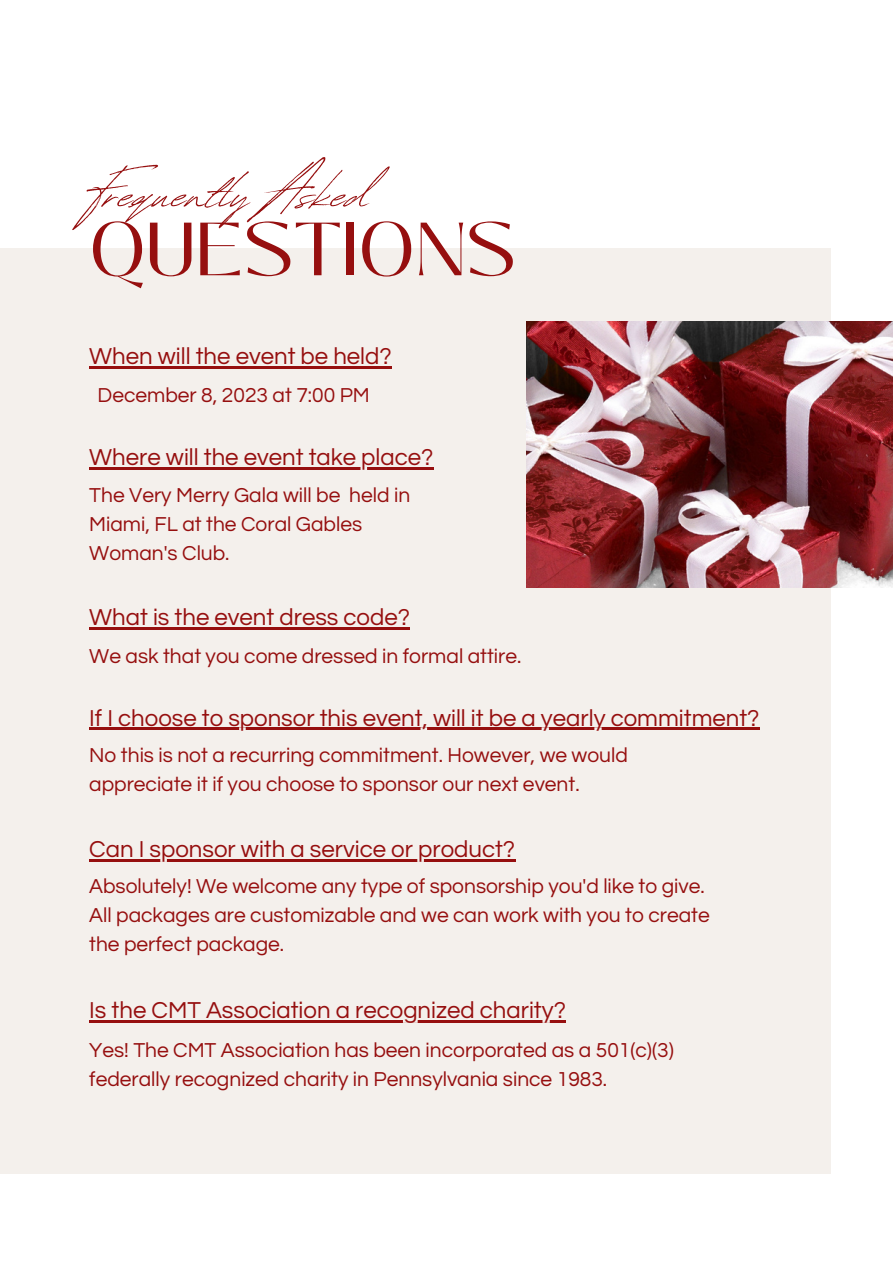
<style>
.page{position:relative;width:893px;height:1264px;background:#fff}
.page>*{position:absolute;margin:0;border:0;box-sizing:border-box;transform-origin:0 0}
.t1{font:75px "Black Mango";color:#960f0f}
.t2{font:69.75px "Revive 80 Signature";color:#960f0f}
.t3{font:24px "Questrial";color:#960f0f}
.t4{font:21px/29.2px "Questrial";color:#960f0f}
</style>
<div class="page">
<div style="left:0;top:248px;width:830px;height:925px;background:#f4f0ec"></div>
<img style="left:526px;top:322px;width:366px;height:265px">
<hr style="left:89px;top:366px;width:303px;height:3px;background:#960f0f">
<hr style="left:89px;top:467px;width:344px;height:2px;background:#960f0f">
<hr style="left:89px;top:627px;width:321px;height:3px;background:#960f0f">
<hr style="left:89px;top:727px;width:670px;height:3px;background:#960f0f">
<hr style="left:89px;top:859px;width:426px;height:2px;background:#960f0f">
<hr style="left:89px;top:1019px;width:477px;height:3px;background:#960f0f">
<h2 class="t2" style="left:89px;top:141px;width:281px">Frequently Asked</h2>
<h1 class="t1" style="left:89px;top:193px;width:429px">QUESTIONS</h1>
<p class="t3" style="left:89px;top:345px;width:304px">When will the event be held?</p>
<p class="t4" style="left:98px;top:381px;width:273px">December 8, 2023 at 7:00 PM</p>
<p class="t3" style="left:89px;top:445px;width:346px">Where will the event take place?</p>
<p class="t4" style="left:89px;top:480px;width:322px">The Very Merry Gala will be held in<br>Miami, FL at the Coral Gables<br>Woman's Club.</p>
<p class="t3" style="left:89px;top:605px;width:322px">What is the event dress code?</p>
<p class="t4" style="left:89px;top:642px;width:433px">We ask that you come dressed in formal attire.</p>
<p class="t3" style="left:89px;top:706px;width:671px">If I choose to sponsor this event, will it be a yearly commitment?</p>
<p class="t4" style="left:89px;top:740px;width:540px">No this is not a recurring commitment. However, we would appreciate it if you choose to sponsor our next event.</p>
<p class="t3" style="left:89px;top:837px;width:427px">Can I sponsor with a service or product?</p>
<p class="t4" style="left:89px;top:871px;width:622px">Absolutely! We welcome any type of sponsorship you'd like to give.<br>All packages are customizable and we can work with you to create the perfect package.</p>
<p class="t3" style="left:89px;top:997px;width:478px">Is the CMT Association a recognized charity?</p>
<p class="t4" style="left:89px;top:1035px;width:586px">Yes! The CMT Association has been incorporated as a 501(c)(3) federally recognized charity in Pennsylvania since 1983.</p>
</div>
